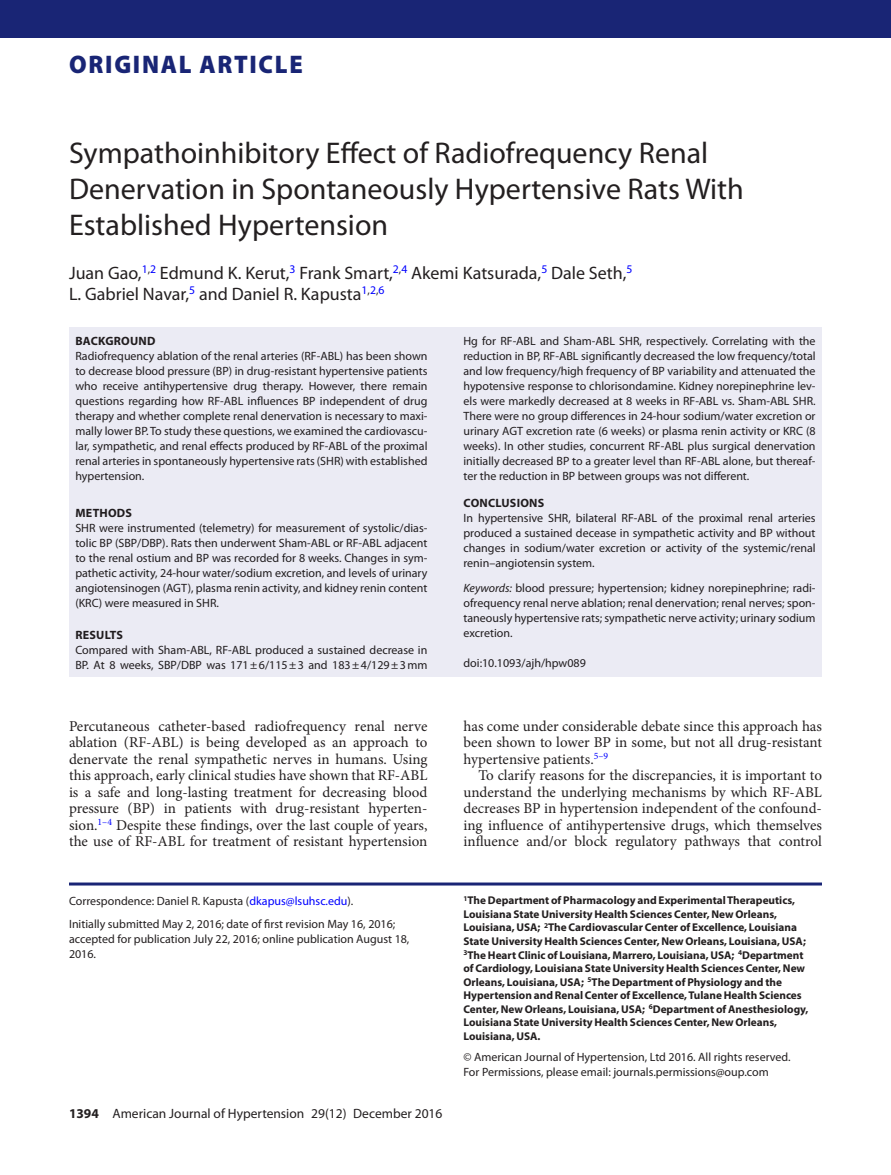
<style>
.page{position:relative;width:891px;height:1175px;background:#fff}
.page>*{position:absolute;margin:0;border:0;box-sizing:border-box;transform-origin:0 0}
.t1{font:30px/36px "Myriad Pro";color:#231f20}
.t2{font:900 25.5px "Myriad Pro";letter-spacing:.07em;color:#192575;scale:.95 1}
.t3{font:18px/21px "Myriad Pro";color:#231f20}
.t4{font:15px/16.5px "Minion Pro";letter-spacing:-.005em;color:#231f20;text-align:justify}
.t5{font:13.5px "Myriad Pro";color:#231f20}
.t6{font:12px/15px "Myriad Pro";color:#231f20;text-align:justify}
.t7{font:700 12px "Myriad Pro";letter-spacing:.02em;color:#231f20}
.t8{font:700 11.25px/13.5px "Myriad Pro";color:#231f20}
.s1{font-style:italic}
.s2{color:#00f}
.s3{font-weight:700}
</style>
<div class="page">
<div style="left:0;top:0;width:891px;height:38px;background:#192575"></div>
<div style="left:69px;top:327px;width:753px;height:350px;background:#ebebf4"></div>
<hr style="left:69px;top:882px;width:753px;height:3px;background:#192575">
<h2 class="t2" style="left:69px;top:50px;width:247px">ORIGINAL ARTICLE</h2>
<h1 class="t1" style="left:69px;top:135px;width:676px">Sympathoinhibitory Effect of Radiofrequency Renal<br>Denervation in Spontaneously Hypertensive Rats With<br>Established Hypertension</h1>
<h3 class="t3" style="left:69px;top:262px;width:565px">Juan Gao,<sup>1</sup><sup>,</sup><sup>2</sup> Edmund K. Kerut,<sup>3</sup> Frank Smart,<sup>2</sup><sup>,</sup><sup>4</sup> Akemi Katsurada,<sup>5</sup> Dale Seth,<sup>5<br></sup>L. Gabriel Navar,<sup>5</sup> and Daniel R. Kapusta<sup>1</sup><sup>,</sup><sup>2</sup><sup>,</sup><sup>6</sup></h3>
<p class="t7" style="left:75px;top:333px;width:82px">BACKGROUND</p>
<p class="t6" style="left:75px;top:348px;width:354px">Radiofrequency ablation of the renal arteries (RF-ABL) has been shown to decrease blood pressure (BP) in drug-resistant hypertensive patients who receive antihypertensive drug therapy. However, there remain questions regarding how RF-ABL influences BP independent of drug therapy and whether complete renal denervation is necessary to maxi&shy;mally lower BP. To study these questions, we examined the cardiovascu&shy;lar, sympathetic, and renal effects produced by RF-ABL of the proximal renal arteries in spontaneously hypertensive rats (SHR) with established hypertension.</p>
<p class="t7" style="left:75px;top:505px;width:58px">METHODS</p>
<p class="t6" style="left:75px;top:520px;width:354px">SHR were instrumented (telemetry) for measurement of systolic/dias&shy;tolic BP (SBP/DBP). Rats then underwent Sham-ABL or RF-ABL adjacent to the renal ostium and BP was recorded for 8 weeks. Changes in sym&shy;pathetic activity, 24-hour water/sodium excretion, and levels of urinary angiotensinogen (AGT), plasma renin activity, and kidney renin content (KRC) were measured in SHR.</p>
<p class="t7" style="left:75px;top:627px;width:49px">RESULTS</p>
<p class="t6" style="left:75px;top:642px;width:354px">Compared with Sham-ABL, RF-ABL produced a sustained decrease in<br>BP. At 8 weeks, SBP/DBP was 171±6/115±3 and 183±4/129±3mm</p>
<p class="t6" style="left:463px;top:333px;width:354px">Hg for RF-ABL and Sham-ABL SHR, respectively. Correlating with the reduction in BP, RF-ABL significantly decreased the low frequency/total and low frequency/high frequency of BP variability and attenuated the hypotensive response to chlorisondamine. Kidney norepinephrine lev&shy;els were markedly decreased at 8 weeks in RF-ABL vs. Sham-ABL SHR.<br>There were no group differences in 24-hour sodium/water excretion or urinary AGT excretion rate (6 weeks) or plasma renin activity or KRC (8 weeks). In other studies, concurrent RF-ABL plus surgical denervation initially decreased BP to a greater level than RF-ABL alone, but thereaf&shy;ter the reduction in BP between groups was not different.</p>
<p class="t7" style="left:464px;top:495px;width:82px">CONCLUSIONS</p>
<p class="t6" style="left:463px;top:510px;width:354px">In hypertensive SHR, bilateral RF-ABL of the proximal renal arteries produced a sustained decease in sympathetic activity and BP without changes in sodium/water excretion or activity of the systemic/renal renin–angiotensin system.</p>
<p class="t6" style="left:463px;top:580px;width:354px"><span class="s1">Keywords:</span> blood pressure; hypertension; kidney norepinephrine; radi&shy;ofrequency renal nerve ablation; renal denervation; renal nerves; spon&shy;taneously hypertensive rats; sympathetic nerve activity; urinary sodium excretion.</p>
<p class="t6" style="left:463px;top:655px;width:124px">doi:10.1093/ajh/hpw089</p>
<p class="t4" style="left:69px;top:717px;width:360px">Percutaneous catheter-based radiofrequency renal nerve ablation (RF-ABL) is being developed as an approach to denervate the renal sympathetic nerves in humans. Using this approach, early clinical studies have shown that RF-ABL is a safe and long-lasting treatment for decreasing blood pressure (BP) in patients with drug-resistant hyperten&shy;sion.<sup>1–4</sup> Despite these findings, over the last couple of years, the use of RF-ABL for treatment of resistant hypertension</p>
<p class="t4" style="left:463px;top:717px;width:360px">has come under considerable debate since this approach has been shown to lower BP in some, but not all drug-resistant hypertensive patients.<sup>5–9</sup></p>
<p class="t4" style="left:463px;top:767px;width:360px;text-indent:15px">To clarify reasons for the discrepancies, it is important to understand the underlying mechanisms by which RF-ABL decreases BP in hypertension independent of the confound&shy;ing influence of antihypertensive drugs, which themselves influence and/or block regulatory pathways that control</p>
<p class="t6" style="left:69px;top:889px;width:328px;line-height:22.5px">Correspondence: Daniel R. Kapusta (<span class="s2">dkapus@lsuhsc.edu</span>).<br>Initially submitted May 2, 2016; date of first revision May 16, 2016;</p>
<p class="t6" style="left:69px;top:930px;width:342px">accepted for publication July 22, 2016; online publication August 18,<br>2016.</p>
<p class="t5" style="left:69px;top:1105px;width:375px"><span class="s3">1394</span> American Journal of Hypertension 29(12) December 2016</p>
<p class="t8" style="left:463px;top:893px;width:346px"><sup>1</sup>The Department of Pharmacology and Experimental Therapeutics, Louisiana State University Health Sciences Center, New Orleans, Louisiana, USA; <sup>2</sup>The Cardiovascular Center of Excellence, Louisiana State University Health Sciences Center, New Orleans, Louisiana, USA; <sup>3</sup>The Heart Clinic of Louisiana, Marrero, Louisiana, USA; <sup>4</sup>Department of Cardiology, Louisiana State University Health Sciences Center, New Orleans, Louisiana, USA; <sup>5</sup>The Department of Physiology and the Hypertension and Renal Center of Excellence, Tulane Health Sciences Center, New Orleans, Louisiana, USA; <sup>6</sup>Department of Anesthesiology, Louisiana State University Health Sciences Center, New Orleans, Louisiana, USA.</p>
<p class="t6" style="left:463px;top:1049px;width:329px">© American Journal of Hypertension, Ltd 2016. All rights reserved.<br>For Permissions, please email: journals.permissions@oup.com</p>
</div>
